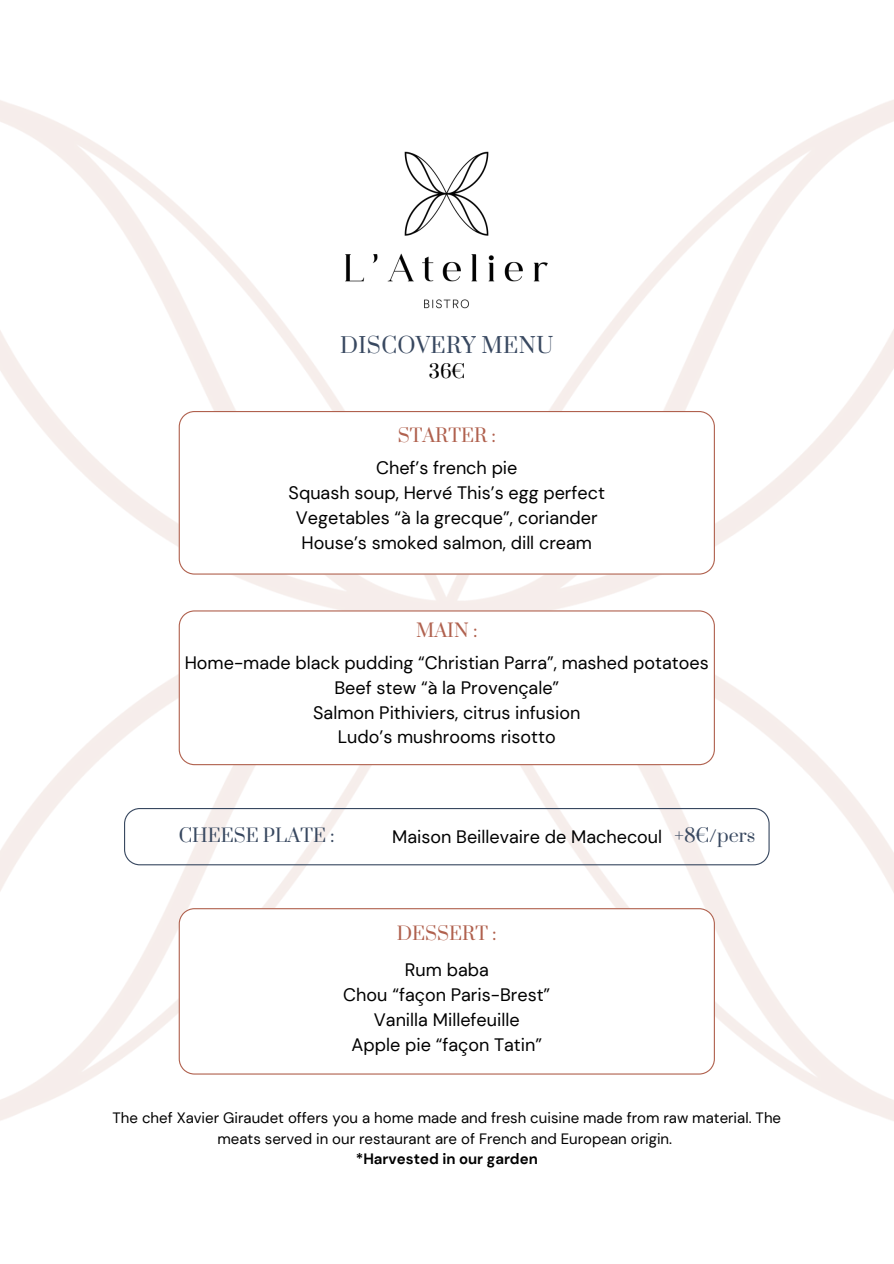
<style>
.page{position:relative;width:894px;height:1264px;background:#fff}
.page>*{position:absolute;margin:0;border:0;box-sizing:border-box;transform-origin:0 0}
.t1{font:21px "Prata";letter-spacing:.02em;color:#384860}
.t2{font:18px/24.8px "DM Sans";color:#000;text-align:center}
.t3{font:18px "Prata";color:#b0614e}
.t4{font:18px "Prata";color:#384860}
.t5{font:18px "Prata";color:#000}
.t6{font:15px/20.2px "DM Sans";color:#000;text-align:center}
.t7{font:700 15px "DM Sans";color:#000}
</style>
<div class="page">
<img style="left:0;top:100px;width:893px;height:1021px">
<svg style="left:179px;top:411px;width:535px;height:163px"></svg>
<svg style="left:179px;top:610px;width:535px;height:155px"></svg>
<svg style="left:124px;top:808px;width:645px;height:57px"></svg>
<svg style="left:179px;top:908px;width:535px;height:166px"></svg>
<img style="left:303px;top:111px;width:286px;height:238px">
<p class="t1" style="left:340px;top:332px;width:214px">DISCOVERY MENU</p>
<p class="t5" style="left:429px;top:360px;width:38px">36€</p>
<h1 class="t3" style="left:397px;top:424px;width:100px">STARTER :</h1>
<h2 class="t2" style="left:288px;top:456px;width:318px">Chef’s french pie<br>Squash soup, Hervé This’s egg perfect<br>Vegetables “à la grecque”, coriander<br>House’s smoked salmon, dill cream</h2>
<h3 class="t3" style="left:416px;top:619px;width:63px">MAIN :</h3>
<p class="t2" style="left:185px;top:650px;width:525px">Home-made black pudding “Christian Parra”, mashed potatoes Beef stew “à la Provençale”<br>Salmon Pithiviers, citrus infusion<br>Ludo’s mushrooms risotto</p>
<p class="t4" style="left:179px;top:824px;width:157px">CHEESE PLATE :</p>
<h3 class="t2" style="left:392px;top:824px;width:271px">Maison Beillevaire de Machecoul</h3>
<h2 class="t4" style="left:674px;top:824px;width:82px">+8€/pers</h2>
<h2 class="t3" style="left:397px;top:921px;width:101px">DESSERT :</h2>
<p class="t2" style="left:343px;top:957px;width:208px">Rum baba<br>Chou “façon Paris-Brest”<br>Vanilla Millefeuille</p>
<h2 class="t2" style="left:351px;top:1032px;width:192px">Apple pie “façon Tatin”</h2>
<h3 class="t6" style="left:112px;top:1108px;width:670px">The chef Xavier Giraudet offers you a home made and fresh cuisine made from raw material. The meats served in our restaurant are of French and European origin.</h3>
<p class="t7" style="left:355px;top:1148px;width:183px">*Harvested in our garden</p>
</div>
